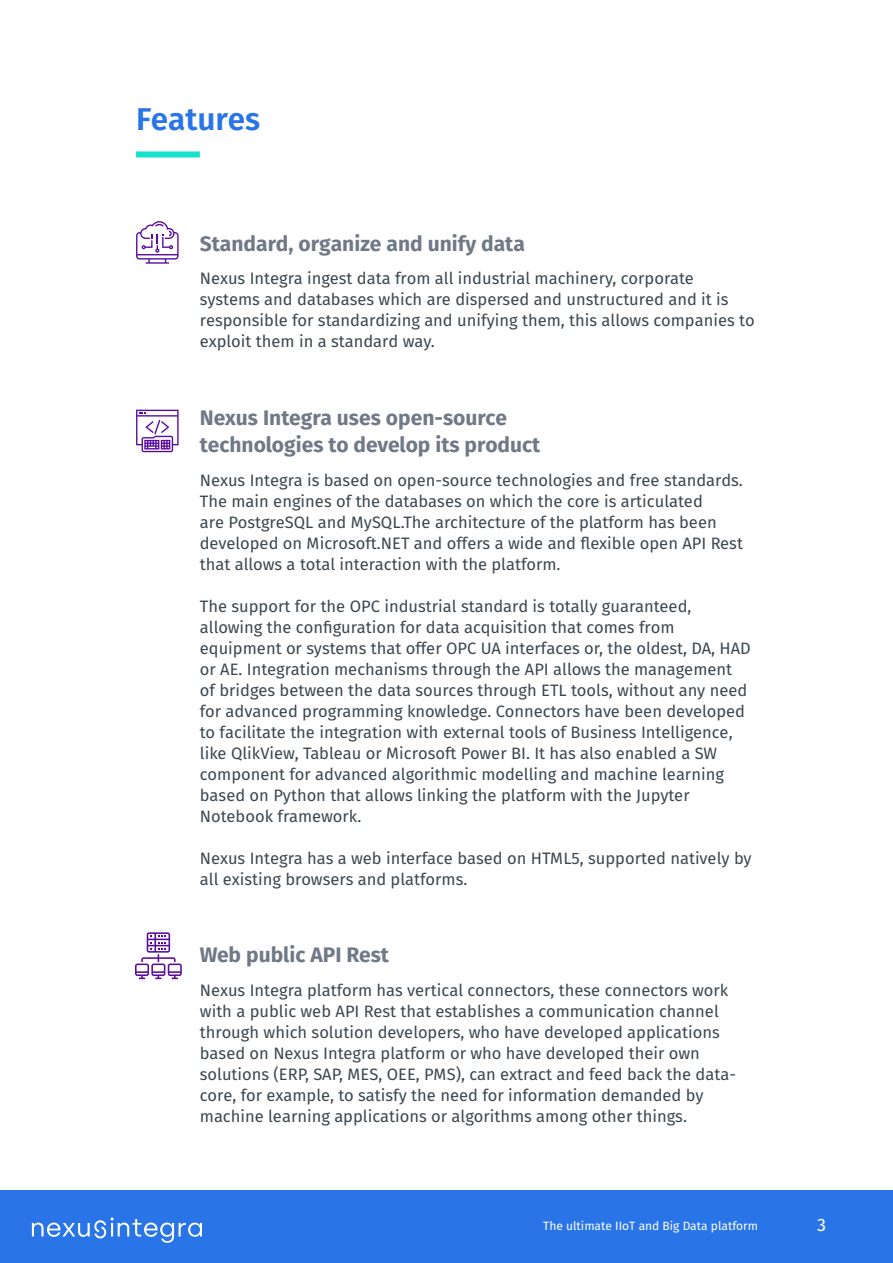
<style>
.page{position:relative;width:893px;height:1263px;background:#fff}
.page>*{position:absolute;margin:0;border:0;box-sizing:border-box;transform-origin:0 0}
.t1{font:600 31.5px "Fira Sans";color:#2975e8}
.t2{font:700 21px/27px "Fira Sans";color:#707987}
.t3{font:18px "Fira Sans";color:#fff}
.t4{font:16.5px/21px "Fira Sans";color:#3b474f}
.t5{font:12px "Fira Sans";color:#fff}
</style>
<div class="page">
<div style="left:136px;top:151px;width:64px;height:6px;background:#14e3cc"></div>
<svg style="left:136px;top:221px;width:43px;height:43px"></svg>
<svg style="left:135px;top:932px;width:47px;height:47px"></svg>
<svg style="left:136px;top:410px;width:43px;height:42px"></svg>
<div style="left:0;top:1191px;width:893px;height:72px;background:#2975e8"></div>
<svg style="left:32px;top:1217px;width:170px;height:26px"></svg>
<h1 class="t1" style="left:136px;top:97px;width:126px">Features</h1>
<p class="t2" style="left:200px;top:230px;width:327px">Standard, organize and unify data</p>
<p class="t4" style="left:200px;top:268px;width:556px">Nexus Integra ingest data from all industrial machinery, corporate systems and databases which are dispersed and unstructured and it is responsible for standardizing and unifying them, this allows companies to exploit them in a standard way.</p>
<p class="t2" style="left:200px;top:404px;width:342px">Nexus Integra uses open-source technologies to develop its product</p>
<p class="t4" style="left:200px;top:469px;width:545px">Nexus Integra is based on open-source technologies and free standards.<br>The main engines of the databases on which the core is articulated<br>are PostgreSQL and MySQL.The architecture of the platform has been developed on Microsoft.NET and offers a wide and flexible open API Rest that allows a total interaction with the platform.</p>
<p class="t4" style="left:200px;top:595px;width:552px">The support for the OPC industrial standard is totally guaranteed, allowing the configuration for data acquisition that comes from equipment or systems that offer OPC UA interfaces or, the oldest, DA, HAD or AE. Integration mechanisms through the API allows the management of bridges between the data sources through ETL tools, without any need for advanced programming knowledge. Connectors have been developed to facilitate the integration with external tools of Business Intelligence, like QlikView, Tableau or Microsoft Power BI. It has also enabled a SW component for advanced algorithmic modelling and machine learning based on Python that allows linking the platform with the Jupyter Notebook framework.</p>
<p class="t4" style="left:200px;top:847px;width:553px">Nexus Integra has a web interface based on HTML5, supported natively by all existing browsers and platforms.</p>
<p class="t2" style="left:200px;top:941px;width:191px">Web public API Rest</p>
<p class="t4" style="left:200px;top:979px;width:538px">Nexus Integra platform has vertical connectors, these connectors work with a public web API Rest that establishes a communication channel through which solution developers, who have developed applications based on Nexus Integra platform or who have developed their own solutions (ERP, SAP, MES, OEE, PMS), can extract and feed back the data&shy;core, for example, to satisfy the need for information demanded by machine learning applications or algorithms among other things.</p>
<p class="t5" style="left:543px;top:1217px;width:217px">The ultimate IIoT and Big Data platform</p>
<p class="t3" style="left:817px;top:1212px;width:10px">3</p>
</div>
